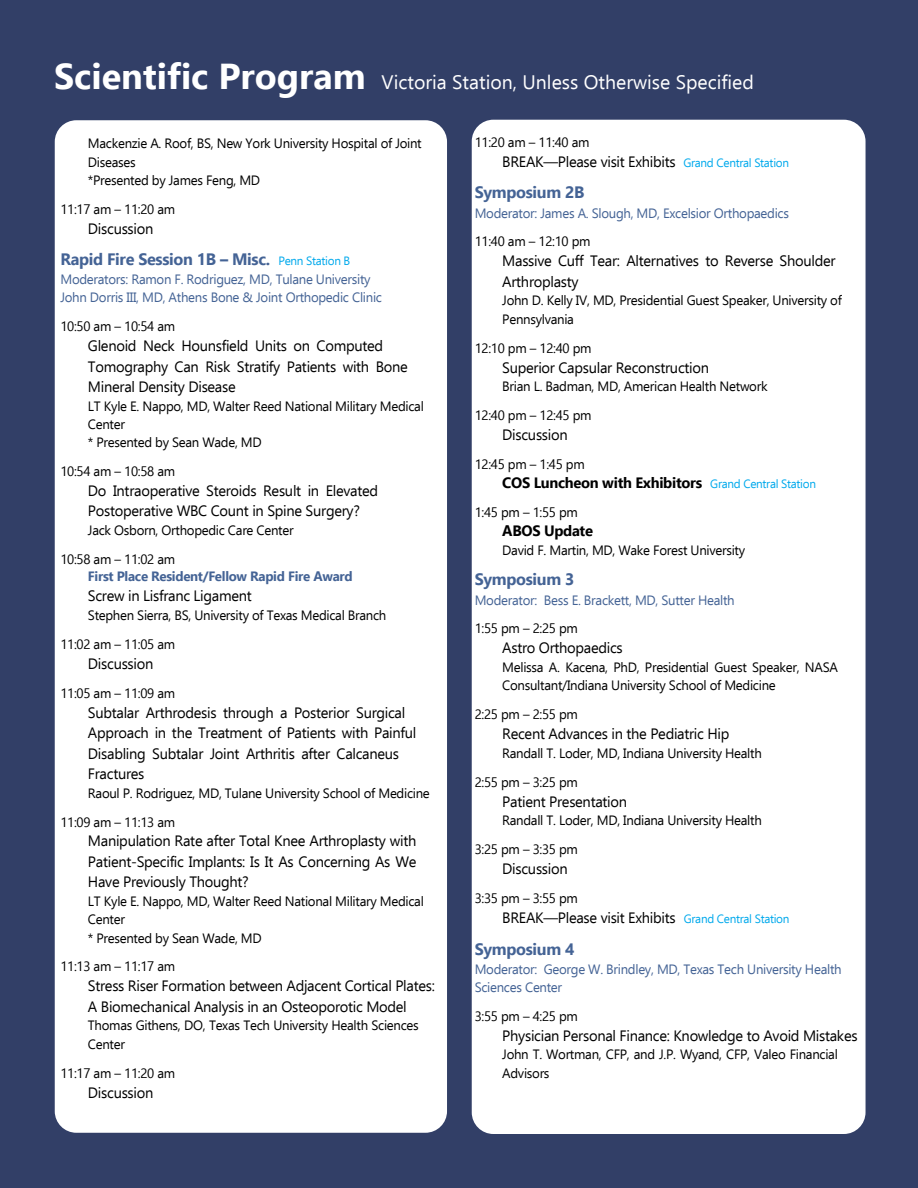
<style>
.page{position:relative;width:918px;height:1188px;background:#323f67}
.page>*{position:absolute;margin:0;border:0;box-sizing:border-box;transform-origin:0 0}
.t1{font:19.5px "Ebrima";color:#fff}
.t2{font:700 16.5px "Ebrima";letter-spacing:-.02em;color:#446395}
.t3{font:15px/20.4px "Ebrima";letter-spacing:-.02em;color:#000}
.t4{font:700 15px "Ebrima";letter-spacing:-.02em;color:#000}
.t5{font:13.5px/18.3px "Ebrima";letter-spacing:-.02em;color:#000}
.t6{font:13.5px/18.3px "Ebrima";letter-spacing:-.02em;color:#446395}
.t7{font:700 13.5px "Ebrima";letter-spacing:-.025em;color:#446395}
.s1{font-weight:700;font-size:36px}
.s2{font-weight:400;font-size:12px;color:#00a9ec}
.s3{font-size:12px;color:#00a9ec}
</style>
<div class="page">
<div style="left:472px;top:120px;width:394px;height:1014px;background:#fff;border-radius:22px"></div>
<div style="left:55px;top:120px;width:392px;height:1013px;background:#fff;border-radius:22px"></div>
<h1 class="t1" style="left:54px;top:75px;width:702px"><span class="s1">Scientific Program</span> Victoria Station, Unless Otherwise Specified</h1>
<p class="t5" style="left:88px;top:136px;width:335px">Mackenzie A. Roof, BS, New York University Hospital of Joint<br>Diseases<br>*Presented by James Feng, MD</p>
<p class="t5" style="left:60px;top:201px;width:116px">11:17 am – 11:20 am</p>
<p class="t3" style="left:88px;top:220px;width:67px">Discussion</p>
<p class="t2" style="left:60px;top:253px;width:291px">Rapid Fire Session 1B – Misc. <span class="s2">Penn Station B</span></p>
<p class="t6" style="left:60px;top:271px;width:323px">Moderators: Ramon F. Rodriguez, MD, Tulane University<br>John Dorris III, MD, Athens Bone &amp; Joint Orthopedic Clinic</p>
<p class="t5" style="left:60px;top:319px;width:116px">10:50 am – 10:54 am</p>
<p class="t3" style="left:88px;top:337px;width:321px">Glenoid Neck Hounsfield Units on Computed<br>Tomography Can Risk Stratify Patients with Bone<br>Mineral Density Disease</p>
<p class="t5" style="left:88px;top:398px;width:337px">LT Kyle E. Nappo, MD, Walter Reed National Military Medical<br>Center<br>* Presented by Sean Wade, MD</p>
<p class="t5" style="left:60px;top:463px;width:116px">10:54 am – 10:58 am</p>
<p class="t3" style="left:88px;top:482px;width:292px">Do Intraoperative Steroids Result in Elevated<br>Postoperative WBC Count in Spine Surgery?</p>
<p class="t5" style="left:60px;top:517px;width:235px;line-height:28.8px;text-indent:28px">Jack Osborn, Orthopedic Care Center<br>10:58 am – 11:02 am</p>
<p class="t7" style="left:88px;top:571px;width:266px">First Place Resident/Fellow Rapid Fire Award</p>
<p class="t3" style="left:88px;top:587px;width:165px">Screw in Lisfranc Ligament</p>
<p class="t5" style="left:60px;top:602px;width:328px;line-height:28.8px;text-indent:28px">Stephen Sierra, BS, University of Texas Medical Branch<br>11:02 am – 11:05 am</p>
<p class="t3" style="left:88px;top:655px;width:67px">Discussion</p>
<p class="t5" style="left:60px;top:685px;width:116px">11:05 am – 11:09 am</p>
<p class="t3" style="left:88px;top:704px;width:330px">Subtalar Arthrodesis through a Posterior Surgical Approach in the Treatment of Patients with Painful Disabling Subtalar Joint Arthritis after Calcaneus Fractures</p>
<p class="t5" style="left:60px;top:780px;width:371px;line-height:28.8px;text-indent:28px">Raoul P. Rodriguez, MD, Tulane University School of Medicine<br>11:09 am – 11:13 am</p>
<p class="t3" style="left:88px;top:832px;width:330px;text-align:justify">Manipulation Rate after Total Knee Arthroplasty with Patient-Specific Implants: Is It As Concerning As We Have Previously Thought?</p>
<p class="t5" style="left:88px;top:893px;width:337px">LT Kyle E. Nappo, MD, Walter Reed National Military Medical<br>Center<br>* Presented by Sean Wade, MD</p>
<p class="t5" style="left:60px;top:959px;width:116px">11:13 am – 11:17 am</p>
<p class="t3" style="left:88px;top:977px;width:348px">Stress Riser Formation between Adjacent Cortical Plates:<br>A Biomechanical Analysis in an Osteoporotic Model</p>
<p class="t5" style="left:88px;top:1018px;width:332px">Thomas Githens, DO, Texas Tech University Health Sciences<br>Center</p>
<p class="t5" style="left:60px;top:1065px;width:116px">11:17 am – 11:20 am</p>
<p class="t3" style="left:88px;top:1083px;width:67px">Discussion</p>
<p class="t5" style="left:475px;top:135px;width:116px">11:20 am – 11:40 am</p>
<p class="t3" style="left:502px;top:153px;width:288px">BREAK—Please visit Exhibits <span class="s3">Grand Central Station</span></p>
<p class="t2" style="left:475px;top:186px;width:111px">Symposium 2B</p>
<p class="t6" style="left:475px;top:205px;width:316px">Moderator: James A. Slough, MD, Excelsior Orthopaedics</p>
<p class="t5" style="left:475px;top:234px;width:117px">11:40 am – 12:10 pm</p>
<p class="t3" style="left:502px;top:252px;width:335px">Massive Cuff Tear: Alternatives to Reverse Shoulder<br>Arthroplasty</p>
<p class="t5" style="left:502px;top:293px;width:341px">John D. Kelly IV, MD, Presidential Guest Speaker, University of<br>Pennsylvania</p>
<p class="t5" style="left:475px;top:340px;width:118px">12:10 pm – 12:40 pm</p>
<p class="t3" style="left:502px;top:358px;width:208px">Superior Capsular Reconstruction</p>
<p class="t5" style="left:475px;top:373px;width:294px;line-height:28.8px;text-indent:28px">Brian L. Badman, MD, American Health Network<br>12:40 pm – 12:45 pm</p>
<p class="t3" style="left:502px;top:426px;width:67px">Discussion</p>
<p class="t5" style="left:475px;top:457px;width:112px">12:45 pm – 1:45 pm</p>
<p class="t4" style="left:502px;top:477px;width:315px">COS Luncheon with Exhibitors <span class="s2">Grand Central Station</span></p>
<p class="t5" style="left:475px;top:505px;width:105px">1:45 pm – 1:55 pm</p>
<p class="t4" style="left:502px;top:525px;width:92px">ABOS Update</p>
<p class="t5" style="left:502px;top:542px;width:244px">David F. Martin, MD, Wake Forest University</p>
<p class="t2" style="left:475px;top:573px;width:101px">Symposium 3</p>
<p class="t6" style="left:475px;top:592px;width:262px">Moderator: Bess E. Brackett, MD, Sutter Health</p>
<p class="t5" style="left:475px;top:621px;width:105px">1:55 pm – 2:25 pm</p>
<p class="t3" style="left:502px;top:639px;width:122px">Astro Orthopaedics</p>
<p class="t5" style="left:502px;top:659px;width:337px">Melissa A. Kacena, PhD, Presidential Guest Speaker, NASA<br>Consultant/Indiana University School of Medicine</p>
<p class="t5" style="left:475px;top:707px;width:105px">2:25 pm – 2:55 pm</p>
<p class="t3" style="left:502px;top:725px;width:229px">Recent Advances in the Pediatric Hip</p>
<p class="t5" style="left:475px;top:740px;width:289px;line-height:28.8px;text-indent:28px">Randall T. Loder, MD, Indiana University Health<br>2:55 pm – 3:25 pm</p>
<p class="t3" style="left:502px;top:793px;width:126px">Patient Presentation</p>
<p class="t5" style="left:475px;top:807px;width:289px;line-height:28.8px;text-indent:28px">Randall T. Loder, MD, Indiana University Health<br>3:25 pm – 3:35 pm</p>
<p class="t3" style="left:502px;top:860px;width:67px">Discussion</p>
<p class="t5" style="left:475px;top:891px;width:105px">3:35 pm – 3:55 pm</p>
<p class="t3" style="left:502px;top:909px;width:289px">BREAK—Please visit Exhibits <span class="s3">Grand Central Station</span></p>
<p class="t2" style="left:475px;top:942px;width:101px">Symposium 4</p>
<p class="t6" style="left:475px;top:961px;width:368px">Moderator: George W. Brindley, MD, Texas Tech University Health<br>Sciences Center</p>
<p class="t5" style="left:475px;top:1008px;width:105px">3:55 pm – 4:25 pm</p>
<p class="t3" style="left:502px;top:1027px;width:357px">Physician Personal Finance: Knowledge to Avoid Mistakes</p>
<p class="t5" style="left:502px;top:1047px;width:337px">John T. Wortman, CFP, and J.P. Wyand, CFP, Valeo Financial<br>Advisors</p>
</div>
